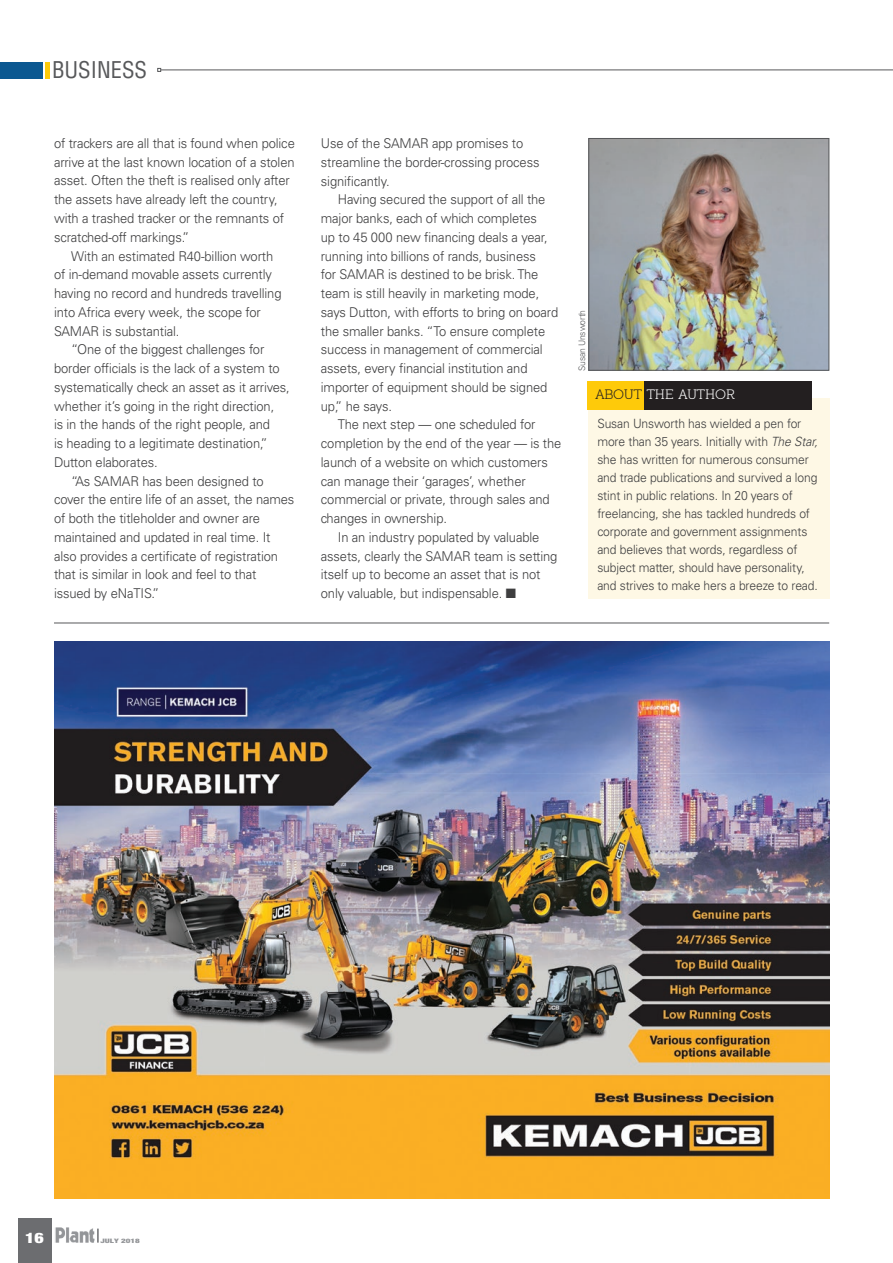
<style>
.page{position:relative;width:893px;height:1263px;background:#fff}
.page>*{position:absolute;margin:0;border:0;box-sizing:border-box;transform-origin:0 0}
.t1{font:condensed 22.5px "Helvetica LT Std";color:#57585a}
.t2{font:900 condensed 14.4px "Helvetica Neue LT Std";color:#fff;scale:1.25 1}
.t3{font:300 13.5px/18.8px "Univers LT Std";letter-spacing:-.01em;color:#3e3e3f;scale:.96 1}
.t4{font:13.5px "Sugarcubes";color:#fff}
.t5{font:300 12.75px/18px "Univers LT Std";letter-spacing:-.01em;color:#3e3e3f;scale:.95 1}
.t6{font:300 9px "Univers LT Std";letter-spacing:-.02em;color:#57585a;scale:.95 1}
.t7{font:900 condensed 6.15px "Helvetica Neue LT Std";color:#939598;scale:1.47 1}
.s1{color:#231f20}
.s2{font-style:italic}
</style>
<div class="page">
<img style="left:55px;top:1228px;width:40px;height:14px">
<div style="left:18px;top:1218px;width:33px;height:45px;background:#6c6d70"></div>
<svg style="left:97px;top:1228px;width:2px;height:14px"></svg>
<div style="left:0;top:62px;width:42px;height:17px;background:#0b5891"></div>
<div style="left:45px;top:62px;width:5px;height:17px;background:#feca0a"></div>
<hr style="left:161px;top:70px;width:732px;height:1px;background:#57585a">
<svg style="left:157px;top:68px;width:4px;height:4px"></svg>
<div style="left:588px;top:398px;width:241px;height:201px;background:#fef8e5"></div>
<img style="left:590px;top:140px;width:237px;height:229px">
<div style="left:588px;top:138px;width:241px;height:233px;border:1px solid #57585a"></div>
<div style="left:644px;top:381px;width:167px;height:28px;background:#231f20"></div>
<div style="left:588px;top:381px;width:56px;height:28px;background:#feca0a"></div>
<img style="left:54px;top:642px;width:775px;height:557px">
<hr style="left:54px;top:623px;width:775px;height:1px;background:#57585a">
<h1 class="t1" style="left:52px;top:56px;width:97px">BUSINESS</h1>
<p class="t3" style="left:54px;top:134px;width:252px">of trackers are all that is found when police</p>
<p class="t3" style="left:54px;top:153px;width:252px">arrive at the last known location of a stolen</p>
<p class="t3" style="left:54px;top:171px;width:247px">asset. Often the theft is realised only after</p>
<p class="t3" style="left:54px;top:190px;width:234px">the assets have already left the country,</p>
<p class="t3" style="left:54px;top:209px;width:241px">with a trashed tracker or the remnants of</p>
<p class="t3" style="left:54px;top:228px;width:143px">scratched-off markings.”</p>
<p class="t3" style="left:71px;top:246px;width:212px">With an estimated R40-billion worth</p>
<p class="t3" style="left:54px;top:265px;width:229px">of in-demand movable assets currently</p>
<p class="t3" style="left:54px;top:284px;width:239px">having no record and hundreds travelling</p>
<p class="t3" style="left:54px;top:303px;width:217px">into Africa every week, the scope for</p>
<p class="t3" style="left:54px;top:321px;width:132px">SAMAR is substantial.</p>
<p class="t3" style="left:71px;top:340px;width:203px">“One of the biggest challenges for</p>
<p class="t3" style="left:54px;top:359px;width:237px">border officials is the lack of a system to</p>
<p class="t3" style="left:54px;top:378px;width:247px">systematically check an asset as it arrives,</p>
<p class="t3" style="left:54px;top:396px;width:231px">whether it’s going in the right direction,</p>
<p class="t3" style="left:54px;top:415px;width:227px">is in the hands of the right people, and</p>
<p class="t3" style="left:54px;top:434px;width:224px">is heading to a legitimate destination,”</p>
<p class="t3" style="left:54px;top:453px;width:110px">Dutton elaborates.</p>
<p class="t3" style="left:71px;top:471px;width:202px">“As SAMAR has been designed to</p>
<p class="t3" style="left:54px;top:490px;width:252px">cover the entire life of an asset, the names</p>
<p class="t3" style="left:54px;top:509px;width:216px">of both the titleholder and owner are</p>
<p class="t3" style="left:54px;top:528px;width:227px">maintained and updated in real time. It</p>
<p class="t3" style="left:54px;top:546px;width:235px">also provides a certificate of registration</p>
<p class="t3" style="left:54px;top:565px;width:212px">that is similar in look and feel to that</p>
<p class="t3" style="left:54px;top:584px;width:111px">issued by eNaTIS.”</p>
<p class="t3" style="left:321px;top:134px;width:229px">Use of the SAMAR app promises to streamline the border-crossing process significantly.</p>
<p class="t3" style="left:338px;top:190px;width:218px">Having secured the support of all the</p>
<p class="t3" style="left:321px;top:209px;width:226px">major banks, each of which completes</p>
<p class="t3" style="left:321px;top:228px;width:238px">up to 45 000 new financing deals a year,</p>
<p class="t3" style="left:321px;top:246px;width:225px">running into billions of rands, business</p>
<p class="t3" style="left:321px;top:265px;width:228px">for SAMAR is destined to be brisk. The</p>
<p class="t3" style="left:321px;top:284px;width:229px">team is still heavily in marketing mode,</p>
<p class="t3" style="left:321px;top:303px;width:249px">says Dutton, with efforts to bring on board</p>
<p class="t3" style="left:321px;top:321px;width:235px">the smaller banks. “To ensure complete</p>
<p class="t3" style="left:321px;top:340px;width:232px">success in management of commercial</p>
<p class="t3" style="left:321px;top:359px;width:217px">assets, every financial institution and</p>
<p class="t3" style="left:321px;top:378px;width:237px">importer of equipment should be signed</p>
<p class="t3" style="left:321px;top:396px;width:76px">up,” he says.</p>
<p class="t3" style="left:338px;top:415px;width:207px">The next step — one scheduled for</p>
<p class="t3" style="left:321px;top:434px;width:252px">completion by the end of the year — is the</p>
<p class="t3" style="left:321px;top:453px;width:238px">launch of a website on which customers</p>
<p class="t3" style="left:321px;top:471px;width:215px">can manage their ‘garages’, whether</p>
<p class="t3" style="left:321px;top:490px;width:240px">commercial or private, through sales and</p>
<p class="t3" style="left:321px;top:509px;width:133px">changes in ownership.</p>
<p class="t3" style="left:338px;top:528px;width:211px">In an industry populated by valuable</p>
<p class="t3" style="left:321px;top:546px;width:248px">assets, clearly the SAMAR team is setting</p>
<p class="t3" style="left:321px;top:565px;width:230px">itself up to become an asset that is not</p>
<p class="t3" style="left:321px;top:584px;width:205px">only valuable, but indispensable. ■</p>
<p class="t6" style="left:577px;top:371px;width:65px;rotate:-90deg">Susan Unsworth</p>
<p class="t4" style="left:595px;top:386px;width:142px"><span class="s1">ABOUT</span> THE AUTHOR</p>
<p class="t5" style="left:597px;top:415px;width:234px">Susan Unsworth has wielded a pen for more than 35 years. Initially with <span class="s2">The Star, </span>she has written for numerous consumer and trade publications and survived a long stint in public relations. In 20 years of freelancing, she has tackled hundreds of corporate and government assignments and believes that words, regardless of subject matter, should have personality, and strives to make hers a breeze to read.</p>
<p class="t2" style="left:25px;top:1228px;width:16px">16</p>
<p class="t7" style="left:101px;top:1236px;width:28px">JULY 2018</p>
</div>
